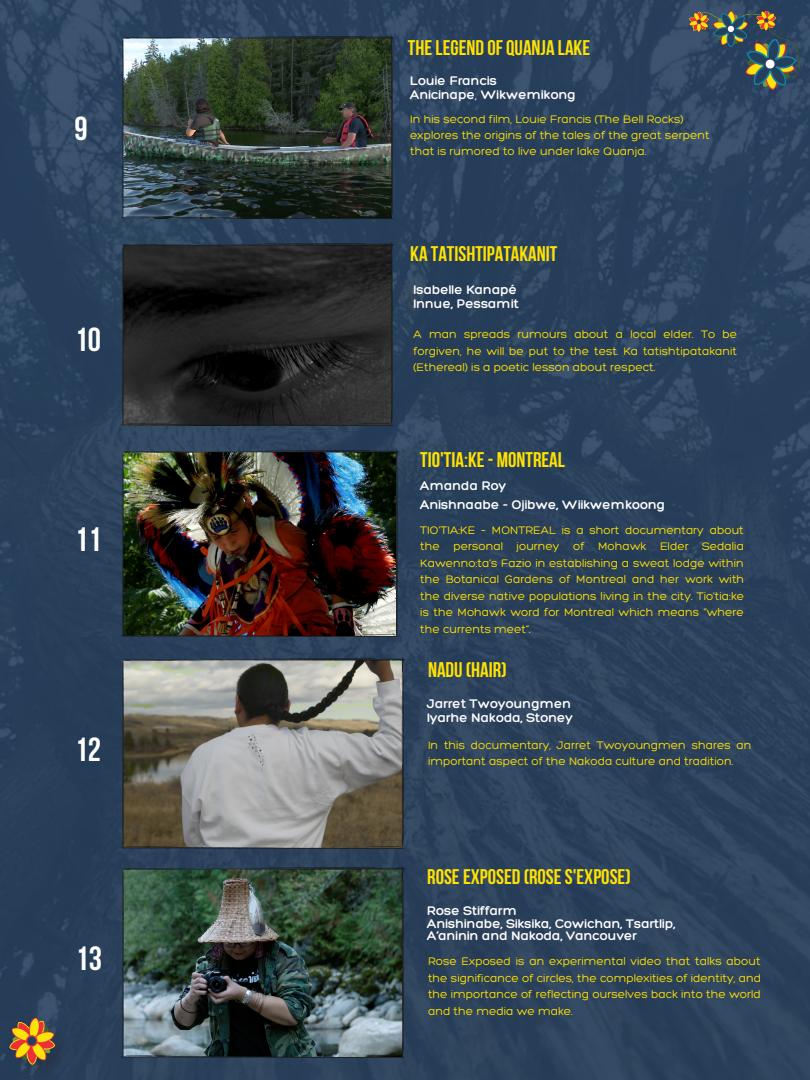
<style>
.page{position:relative;width:810px;height:1080px;background:#26405f}
.page>*{position:absolute;margin:0;border:0;box-sizing:border-box;transform-origin:0 0}
.t1{font:700 33.75px "Bebas Neue";color:#fff}
.t2{font:700 33.5px "Bebas Neue";color:#fff}
.t3{font:700 33.31px "Bebas Neue";color:#fff}
.t4{font:700 33.19px "Bebas Neue";color:#fff}
.t5{font:700 21.12px "Bebas Neue";color:#ffe200}
.t6{font:300 13.56px/12.6px "Hero";color:#fff}
.t7{font:300 11.88px/16.4px "Hero";color:#ffe200;text-align:justify}
.s1{font-style:inherit}
</style>
<div class="page">
<img style="left:121px;top:450px;width:277px;height:186px">
<img style="left:121px;top:867px;width:284px;height:190px">
<img style="left:121px;top:657px;width:284px;height:191px">
<img style="left:121px;top:242px;width:273px;height:184px">
<img style="left:121px;top:36px;width:273px;height:183px">
<img style="left:768px;top:33px;width:42px;height:198px">
<img style="left:2px;top:41px;width:19px;height:68px">
<img style="left:690px;top:11px;width:109px;height:79px">
<img style="left:0;top:1009px;width:68px;height:66px">
<p class="t4" style="left:74px;top:115px;width:15px">9</p>
<p class="t4" style="left:75px;top:326px;width:28px">10</p>
<p class="t1" style="left:75px;top:526px;width:28px">11</p>
<p class="t3" style="left:75px;top:736px;width:28px">12</p>
<p class="t2" style="left:75px;top:945px;width:28px">13</p>
<p class="t5" style="left:408px;top:39px;width:184px">THELEGEND OFQUANJA LAKE</p>
<p class="t6" style="left:410px;top:74px;width:88px">Louie Francis</p>
<p class="t6" style="left:410px;top:88px;width:167px">Anicinape<span class="s1">,</span> Wikwemikong</p>
<p class="t7" style="left:410px;top:110px;width:301px;text-align:left">In his second film, Louie Francis (The Bell Rocks) explores the origins of the tales of the great serpent that is rumored to live under lake Quanja.</p>
<p class="t5" style="left:410px;top:245px;width:149px">KA TATISHTIPATAKANIT</p>
<p class="t6" style="left:414px;top:283px;width:105px">Isabelle Kanapé</p>
<p class="t6" style="left:414px;top:297px;width:107px">Innue, Pessamit</p>
<p class="t7" style="left:414px;top:326px;width:325px">A man spreads rumours about a local elder. To be forgiven, he will be put to the test. Ka tatishtipatakanit (Ethereal) is a poetic lesson about respect.</p>
<p class="t5" style="left:420px;top:451px;width:146px">TIO'TIA:KE- MONTREAL</p>
<p class="t6" style="left:420px;top:479px;width:88px">Amanda Roy</p>
<p class="t6" style="left:420px;top:498px;width:247px">Anishnaabe - Ojibwe, Wiikwemkoong</p>
<p class="t7" style="left:420px;top:522px;width:325px">TIO'TIA:KE – MONTREAL is a short documentary about the personal journey of Mohawk Elder Sedalia Kawenno:ta’s Fazio in establishing a sweat lodge within the Botanical Gardens of Montreal and her work with the diverse native populations living in the city. Tio’tia:ke is the Mohawk word for Montreal which means “where the currents meet”.</p>
<p class="t5" style="left:428px;top:661px;width:80px">NADU(HAIR)</p>
<p class="t6" style="left:427px;top:697px;width:146px">Jarret Twoyoungmen</p>
<p class="t6" style="left:427px;top:711px;width:147px">Iyarhe Nakoda, Stoney</p>
<p class="t7" style="left:428px;top:737px;width:325px">In this documentary, Jarret Twoyoungmen shares an important aspect of the Nakoda culture and tradition.</p>
<p class="t5" style="left:427px;top:868px;width:205px">ROSEEXPOSED (ROSES'EXPOSE)</p>
<p class="t6" style="left:427px;top:904px;width:91px">Rose Stiffarm</p>
<p class="t6" style="left:427px;top:917px;width:250px">Anishinabe, Siksika, Cowichan, Tsartlip,<br>A’aninin and Nakoda, Vancouver</p>
<p class="t7" style="left:428px;top:953px;width:335px">Rose Exposed is an experimental video that talks about the significance of circles, the complexities of identity, and the importance of reflecting ourselves back into the world and the media we make.</p>
</div>
